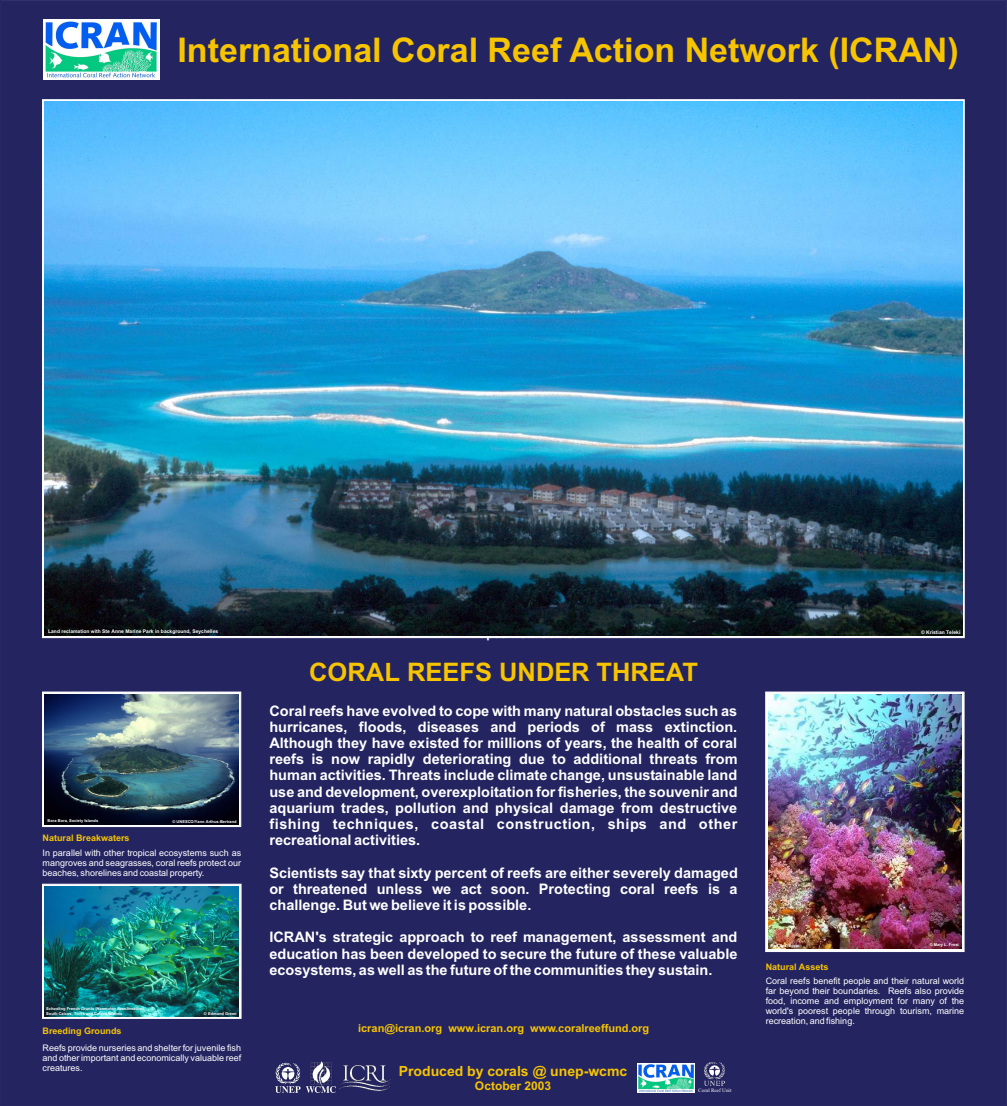
<style>
.page{position:relative;width:1007px;height:1106px;background:#fff}
.page>*{position:absolute;margin:0;border:0;box-sizing:border-box;transform-origin:0 0}
.t1{font:700 34px "Arial";color:#f7c400}
.t2{font:700 25.5px "Arial";color:#f7c400}
.t3{font:700 14.5px/16.2px "Arial";color:#fff;text-align:justify}
.t4{font:700 14px "Arial";color:#f7c400}
.t5{font:700 12px "Arial";color:#f7c400}
.t6{font:700 11px "Arial";color:#f7c400}
.t7{font:9px/10.1px "Arial";color:#fff;text-align:justify}
.t8{font:700 9px "Arial";color:#f7c400}
.t9{font:5.2px "Times New Roman";color:#fff}
.t10{font:700 5px "Arial";color:#fff}
.t11{font:700 4px/4.5px "Arial";color:#fff}
.s1{font-style:italic}
</style>
<div class="page">
<div style="left:0;top:1px;width:1006px;height:1105px;background:#242461"></div>
<svg style="left:765px;top:692px;width:199px;height:260px;fill:#fff"></svg>
<img style="left:768px;top:694px;width:193px;height:255px">
<svg style="left:42px;top:884px;width:199px;height:134px"></svg>
<img style="left:45px;top:886px;width:194px;height:130px">
<img style="left:45px;top:102px;width:917px;height:533px">
<svg style="left:42px;top:692px;width:199px;height:135px;fill:#f9f9fb"></svg>
<img style="left:45px;top:694px;width:193px;height:130px">
<img style="left:275px;top:1062px;width:60px;height:30px">
<img style="left:638px;top:1063px;width:56px;height:29px">
<img style="left:340px;top:1066px;width:50px;height:25px">
<img style="left:704px;top:1063px;width:20px;height:23px">
<img style="left:43px;top:20px;width:116px;height:59px">
<h1 class="t1" style="left:177px;top:37px;width:782px">International Coral Reef Action Network (ICRAN)</h1>
<p class="t10" style="left:48px;top:630px;width:172px">Land reclamation with Ste Anne Marine Park in background, Seychelles</p>
<p class="t11" style="left:48px;top:819px;width:52px">Bora Bora, Society Islands</p>
<p class="t11" style="left:173px;top:819px;width:66px">© UNESCO/Yann Arthus-Bertrand</p>
<p class="t8" style="left:43px;top:835px;width:89px">Natural Breakwaters</p>
<p class="t7" style="left:43px;top:848px;width:200px">In parallel with other tropical ecosystems such as mangroves and seagrasses, coral reefs protect our beaches, shorelines and coastal property.</p>
<p class="t11" style="left:46px;top:1007px;width:101px">Schooling French Grunts (<span class="s1">Haemulon flavolineatum</span>),<br>South Caicos, Turks and Caicos Islands</p>
<p class="t11" style="left:204px;top:1012px;width:34px">© Edmund Green</p>
<p class="t8" style="left:43px;top:1028px;width:81px">Breeding Grounds</p>
<p class="t7" style="left:43px;top:1043px;width:200px">Reefs provide nurseries and shelter for juvenile fish and other important and economically valuable reef creatures.</p>
<h2 class="t2" style="left:309px;top:663px;width:390px">CORAL REEFS UNDER THREAT</h2>
<p class="t3" style="left:269px;top:704px;width:470px">Coral reefs have evolved to cope with many natural obstacles such as hurricanes, floods, diseases and periods of mass extinction.<br>Although they have existed for millions of years, the health of coral reefs is now rapidly deteriorating due to additional threats from human activities. Threats include climate change, unsustainable land use and development, overexploitation for fisheries, the souvenir and aquarium trades, pollution and physical damage from destructive fishing techniques, coastal construction, ships and other recreational activities.</p>
<p class="t3" style="left:269px;top:866px;width:470px">Scientists say that sixty percent of reefs are either severely damaged or threatened unless we act soon. Protecting coral reefs is a challenge. But we believe it is possible.</p>
<p class="t3" style="left:269px;top:931px;width:469px">ICRAN's strategic approach to reef management, assessment and education has been developed to secure the future of these valuable ecosystems, as well as the future of the communities they sustain.</p>
<p class="t6" style="left:358px;top:1024px;width:293px">icran@icran.org www.icran.org www.coralreeffund.org</p>
<p class="t4" style="left:399px;top:1066px;width:230px">Produced by corals @ unep-wcmc</p>
<p class="t5" style="left:475px;top:1081px;width:78px">October 2003</p>
<p class="t9" style="left:698px;top:1088px;width:35px">Coral Reef Unit</p>
<p class="t10" style="left:921px;top:630px;width:41px">© Kristian Teleki</p>
<p class="t11" style="left:770px;top:944px;width:31px">Red Sea, Egypt</p>
<p class="t11" style="left:929px;top:943px;width:31px">© Mary L. Frost</p>
<p class="t8" style="left:765px;top:963px;width:64px">Natural Assets</p>
<p class="t7" style="left:765px;top:977px;width:200px">Coral reefs benefit people and their natural world far beyond their boundaries. Reefs also provide food, income and employment for many of the world's poorest people through tourism, marine recreation, and fishing.</p>
</div>
